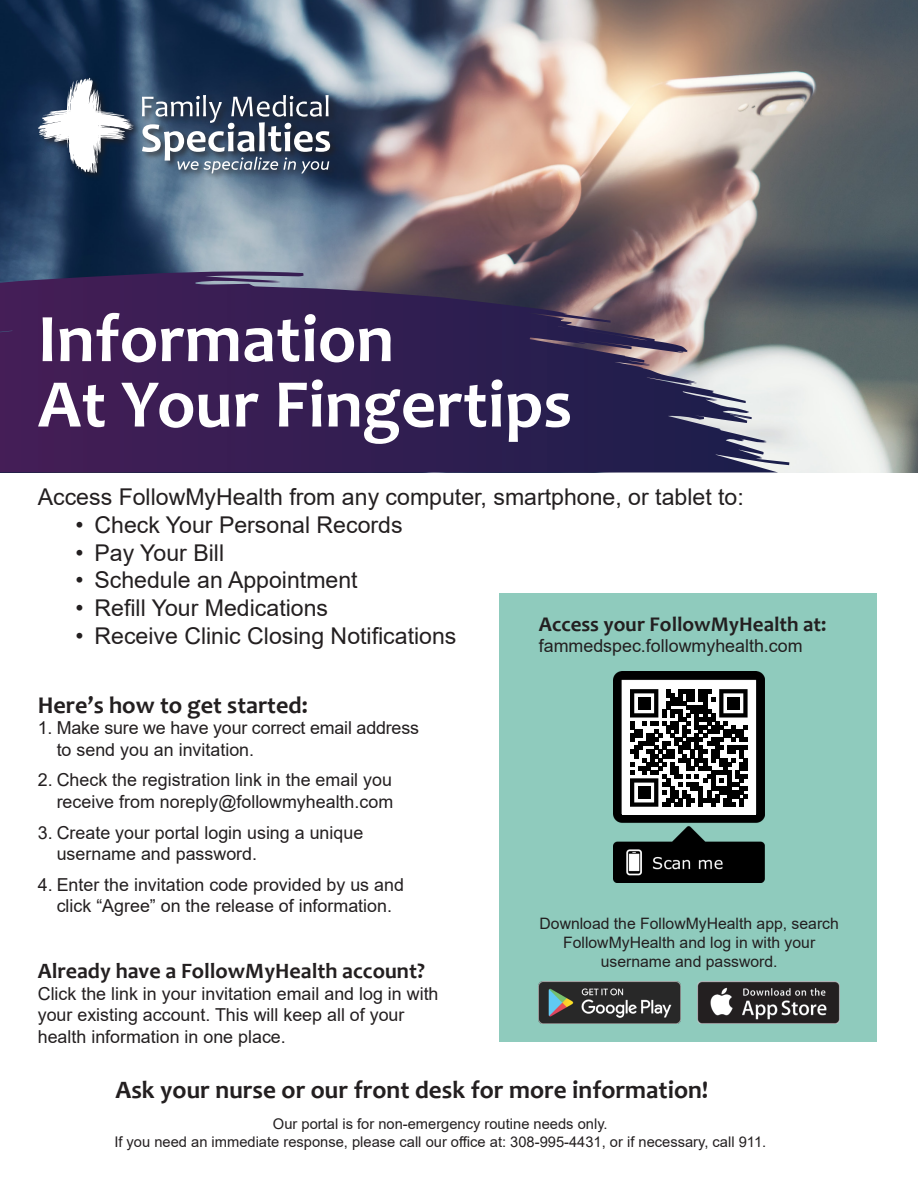
<style>
.page{position:relative;width:918px;height:1188px;background:#fff}
.page>*{position:absolute;margin:0;border:0;box-sizing:border-box;transform-origin:0 0}
.t1{font:700 68.85px/65.4px "Candara";color:#fff}
.t2{font:700 25.2px "Candara";color:#231f20}
.t3{font:700 24.15px "Candara";color:#231f20}
.t4{font:23.1px "Arial";color:#231f20}
.t5{font:700 22.05px "Candara";color:#231f20}
.t6{font:700 21px "Candara";color:#231f20}
.t7{font:17.85px/21.5px "Arial";color:#231f20}
.t8{font:15.75px/18.9px "Arial";color:#231f20;text-align:center}
.t9{font:14.7px/17.7px "Arial";color:#231f20;text-align:center}
</style>
<div class="page">
<div style="left:500px;top:594px;width:377px;height:448px;background:#8fcbbd"></div>
<img style="left:0;top:0;width:918px;height:472px">
<img style="left:614px;top:672px;width:151px;height:211px">
<img style="left:698px;top:982px;width:142px;height:42px">
<img style="left:539px;top:982px;width:142px;height:42px">
<div style="left:622px;top:681px;width:134px;height:134px;background:#fff"></div>
<svg style="left:630px;top:689px;width:118px;height:118px"></svg>
<div style="left:638px;top:697px;width:12px;height:12px;background:#000"></div>
<div style="left:727px;top:697px;width:12px;height:12px;background:#000"></div>
<div style="left:638px;top:786px;width:12px;height:13px;background:#000"></div>
<svg style="left:0;top:280px;width:789px;height:192px"></svg>
<div style="left:36px;top:76px;width:303px;height:106px;background:#231f20;opacity:.75"></div>
<svg style="left:38px;top:78px;width:96px;height:95px"></svg>
<svg style="left:142px;top:95px;width:188px;height:78px"></svg>
<p class="t1" style="left:38px;top:305px;width:536px">Information<br>At Your Fingertips</p>
<p class="t4" style="left:38px;top:481px;width:708px">Access FollowMyHealth from any computer, smartphone, or tablet to:</p>
<p class="t4" style="left:76px;top:509px;width:329px">• Check Your Personal Records</p>
<p class="t4" style="left:76px;top:537px;width:150px">• Pay Your Bill</p>
<p class="t4" style="left:76px;top:564px;width:284px">• Schedule an Appointment</p>
<p class="t4" style="left:76px;top:592px;width:254px">• Refill Your Medications</p>
<p class="t4" style="left:76px;top:620px;width:382px">• Receive Clinic Closing Notifications</p>
<p class="t6" style="left:539px;top:611px;width:289px">Access your FollowMyHealth at:</p>
<p class="t7" style="left:539px;top:635px;width:265px">fammedspec.followmyhealth.com</p>
<p class="t3" style="left:38px;top:690px;width:271px">Here’s how to get started:</p>
<p class="t7" style="left:57px;top:717px;width:364px;text-indent:-19px">1. Make sure we have your correct email address to send you an invitation.</p>
<p class="t7" style="left:38px;top:769px;width:357px;text-align:right">2. Check the registration link in the email you receive from noreply@followmyhealth.com</p>
<p class="t7" style="left:57px;top:822px;width:308px;text-indent:-19px">3. Create your portal login using a unique username and password.</p>
<p class="t7" style="left:38px;top:874px;width:368px;text-align:center">4. Enter the invitation code provided by us and click “Agree” on the release of information.</p>
<p class="t5" style="left:38px;top:957px;width:389px">Already have a FollowMyHealth account?</p>
<p class="t7" style="left:38px;top:983px;width:402px">Click the link in your invitation email and log in with your existing account. This will keep all of your health information in one place.</p>
<p class="t8" style="left:540px;top:914px;width:301px">Download the FollowMyHealth app, search<br>FollowMyHealth and log in with your username and password.</p>
<p class="t2" style="left:116px;top:1074px;width:594px">Ask your nurse or our front desk for more information!</p>
<p class="t9" style="left:114px;top:1115px;width:653px">Our portal is for non-emergency routine needs only.<br>If you need an immediate response, please call our office at: 308-995-4431, or if necessary, call 911.</p>
</div>
